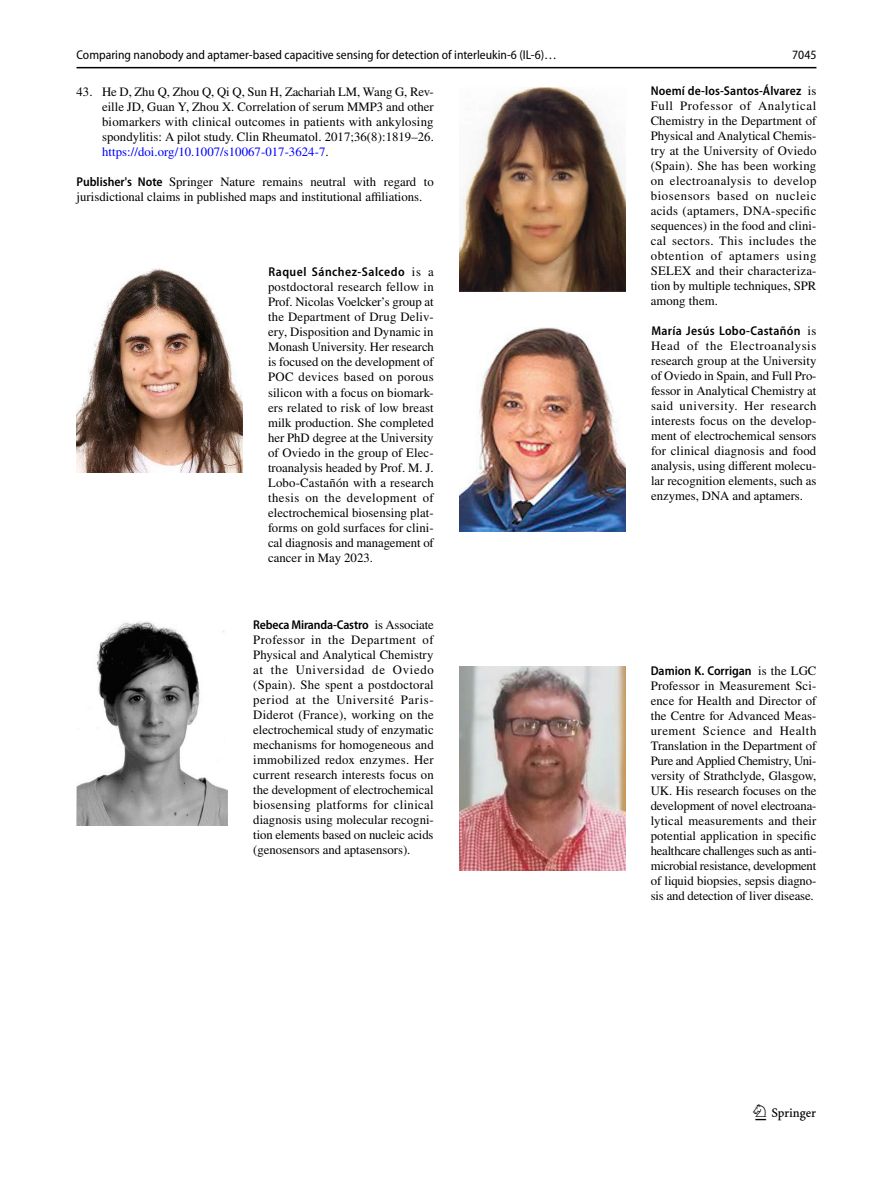
<style>
.page{position:relative;width:893px;height:1187px;background:#fff}
.page>*{position:absolute;margin:0;border:0;box-sizing:border-box;transform-origin:0 0}
.t1{font:22.5px "Springnew Regular 3";color:#000}
.t2{font:12.75px/15px "STIX";color:#000;text-align:justify}
.t3{font:12.75px "Myriad Pro Semi Cn 3";color:#000}
.t4{font:600 semi-condensed 12.75px "Myriad Pro";letter-spacing:.005em;color:#000}
.t5{font:600 semi-condensed 12.75px "Myriad Pro";letter-spacing:.025em;color:#000}
.t6{font:600 semi-condensed 12.75px "Myriad Pro";letter-spacing:.035em;color:#000}
.t7{font:semi-condensed 12.75px "Myriad Pro";color:#000}
.s1{color:#00f}
.s2{font-family:"Myriad Pro";font-weight:600;font-stretch:semi-condensed}
.s3{font-family:"STIX";font-weight:400;font-stretch:normal}
</style>
<div class="page">
<hr style="left:77px;top:67px;width:739px;height:1px;background:#000">
<img style="left:77px;top:268px;width:165px;height:204px">
<img style="left:77px;top:621px;width:151px;height:204px">
<img style="left:459px;top:87px;width:166px;height:204px">
<img style="left:459px;top:327px;width:167px;height:204px">
<img style="left:459px;top:666px;width:166px;height:204px">
<p class="t3" style="left:77px;top:48px;width:482px">Comparing nanobody and aptamer‑based capacitive sensing for detection of interleukin‑6 (IL‑6)…</p>
<p class="t7" style="left:792px;top:48px;width:26px">7045</p>
<p class="t2" style="left:102px;top:85px;width:333px;text-indent:-26px">43. He D, Zhu Q, Zhou Q, Qi Q, Sun H, Zachariah LM, Wang G, Rev&shy;eille JD, Guan Y, Zhou X. Correlation of serum MMP3 and other biomarkers with clinical outcomes in patients with ankylosing spondylitis: A pilot study. Clin Rheumatol. 2017;36(8):1819–26. <span class="s1">https://doi.org/10.1007/s10067-017-3624-7</span>.</p>
<p class="t2" style="left:77px;top:175px;width:359px"><span class="s2">Publisher's Note</span> Springer Nature remains neutral with regard to jurisdictional claims in published maps and institutional affiliations.</p>
<p class="t6" style="left:268px;top:265px;width:167px">Raquel Sánchez‑Salcedo <span class="s3">is a</span></p>
<p class="t2" style="left:268px;top:280px;width:167px">postdoctoral research fellow in Prof. Nicolas Voelcker’s group at the Department of Drug Deliv&shy;ery, Disposition and Dynamic in Monash University. Her research is focused on the development of POC devices based on porous silicon with a focus on biomark&shy;ers related to risk of low breast milk production. She completed her PhD degree at the University of Oviedo in the group of Elec&shy;troanalysis headed by Prof. M. J.<br>Lobo-Castañón with a research thesis on the development of electrochemical biosensing plat&shy;forms on gold surfaces for clini&shy;cal diagnosis and management of cancer in May 2023.</p>
<p class="t4" style="left:253px;top:618px;width:182px">Rebeca Miranda‑Castro <span class="s3">is Associate</span></p>
<p class="t2" style="left:253px;top:633px;width:182px">Professor in the Department of Physical and Analytical Chemistry at the Universidad de Oviedo (Spain). She spent a postdoctoral period at the Université Paris-Diderot (France), working on the electrochemical study of enzymatic mechanisms for homogeneous and immobilized redox enzymes. Her current research interests focus on the development of electrochemical biosensing platforms for clinical diagnosis using molecular recogni&shy;tion elements based on nucleic acids (genosensors and aptasensors).</p>
<p class="t4" style="left:651px;top:84px;width:167px">Noemí de‑los‑Santos‑Álvarez <span class="s3">is</span></p>
<p class="t2" style="left:651px;top:99px;width:167px">Full Professor of Analytical Chemistry in the Department of Physical and Analytical Chemis&shy;try at the University of Oviedo (Spain). She has been working on electroanalysis to develop biosensors based on nucleic acids (aptamers, DNA-specific sequences) in the food and clini&shy;cal sectors. This includes the obtention of aptamers using SELEX and their characteriza&shy;tion by multiple techniques, SPR among them.</p>
<p class="t5" style="left:651px;top:324px;width:167px">María Jesús Lobo‑Castañón <span class="s3">is</span></p>
<p class="t2" style="left:651px;top:339px;width:167px">Head of the Electroanalysis research group at the University of Oviedo in Spain, and Full Pro&shy;fessor in Analytical Chemistry at said university. Her research interests focus on the develop&shy;ment of electrochemical sensors for clinical diagnosis and food analysis, using different molecu&shy;lar recognition elements, such as enzymes, DNA and aptamers.</p>
<p class="t4" style="left:651px;top:663px;width:167px">Damion K. Corrigan <span class="s3">is the LGC</span></p>
<p class="t2" style="left:651px;top:678px;width:167px">Professor in Measurement Sci&shy;ence for Health and Director of the Centre for Advanced Meas&shy;urement Science and Health Translation in the Department of Pure and Applied Chemistry, Uni&shy;versity of Strathclyde, Glasgow, UK. His research focuses on the development of novel electroana&shy;lytical measurements and their potential application in specific healthcare challenges such as anti&shy;microbial resistance, development of liquid biopsies, sepsis diagno&shy;sis and detection of liver disease.</p>
<h1 class="t1" style="left:755px;top:1104px;width:62px">1 3</h1>
</div>
